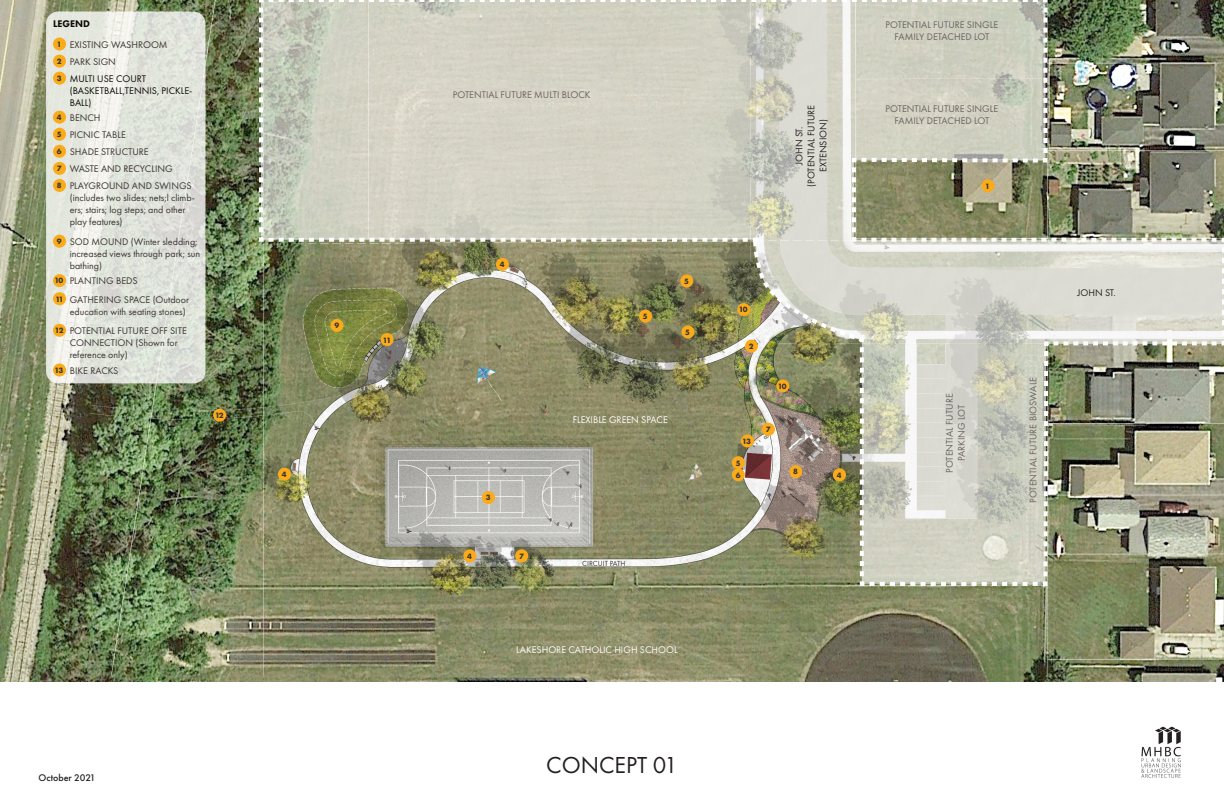
<style>
.page{position:relative;width:1224px;height:792px;background:#fff}
.page>*{position:absolute;margin:0;border:0;box-sizing:border-box;transform-origin:0 0}
.t1{font:24px "Futura PT";color:#231f20}
.t2{font:10px/12px "Futura PT";color:#3b3532}
.t3{font:10px/12px "Futura PT";color:#6b6360;text-align:center}
.t4{font:10px "Futura PT";color:#fff}
.t5{font:10px/12px "Futura PT";color:#0c0806}
.t6{font:10px/12px "Futura PT";color:#231f20;text-align:center}
.t7{font:500 10px "Futura PT";color:#231f20}
.t8{font:800 10px "Futura PT";color:#0c0806}
.t9{font:700 8px "Futura PT";letter-spacing:-.11em;color:#3b3532}
.t10{font:7.6px "Futura PT";color:#3b3532}
</style>
<div class="page">
<img style="left:1141px;top:726px;width:40px;height:52px">
<img style="left:0;top:0;width:1224px;height:682px">
<svg style="left:46px;top:12px;width:159px;height:371px;background:#e2e5dd"></svg>
<div style="left:53px;top:37px;width:13px;height:14px;background:#faab1a;border-radius:50%"></div>
<div style="left:53px;top:55px;width:13px;height:13px;background:#faab1a;border-radius:50%"></div>
<div style="left:53px;top:72px;width:13px;height:13px;background:#faab1a;border-radius:50%"></div>
<div style="left:53px;top:111px;width:13px;height:13px;background:#faab1a;border-radius:50%"></div>
<div style="left:53px;top:128px;width:13px;height:13px;background:#faab1a;border-radius:50%"></div>
<div style="left:53px;top:145px;width:13px;height:13px;background:#faab1a;border-radius:50%"></div>
<div style="left:53px;top:162px;width:13px;height:13px;background:#faab1a;border-radius:50%"></div>
<div style="left:53px;top:235px;width:13px;height:13px;background:#faab1a;border-radius:50%"></div>
<div style="left:53px;top:292px;width:13px;height:13px;background:#faab1a;border-radius:50%"></div>
<div style="left:53px;top:324px;width:13px;height:13px;background:#faab1a;border-radius:50%"></div>
<div style="left:53px;top:363px;width:13px;height:14px;background:#faab1a;border-radius:50%"></div>
<div style="left:213px;top:409px;width:13px;height:13px;background:#faab1a;border-radius:50%"></div>
<div style="left:53px;top:274px;width:13px;height:13px;background:#faab1a;border-radius:50%"></div>
<div style="left:53px;top:179px;width:13px;height:13px;background:#faab1a;border-radius:50%"></div>
<img style="left:257px;top:0;width:967px;height:588px">
<p class="t8" style="left:53px;top:18px;width:38px">LEGEND</p>
<p class="t2" style="left:70px;top:56px;width:48px">PARK SIGN</p>
<p class="t5" style="left:70px;top:73px;width:78px">MULTI USE COURT</p>
<p class="t5" style="left:70px;top:85px;width:124px">(BASKETBALL,TENNIS, PICKLE-<br>BALL)</p>
<p class="t2" style="left:70px;top:112px;width:32px">BENCH</p>
<p class="t2" style="left:70px;top:129px;width:58px">PICNIC TABLE</p>
<p class="t2" style="left:70px;top:146px;width:81px">SHADE STRUCTURE</p>
<p class="t2" style="left:70px;top:163px;width:104px">WASTE AND RECYCLING</p>
<p class="t2" style="left:70px;top:38px;width:99px">EXISTING WASHROOM</p>
<p class="t9" style="left:57px;top:39px;width:6px">1</p>
<p class="t9" style="left:57px;top:56px;width:6px">2</p>
<p class="t9" style="left:57px;top:73px;width:6px">3</p>
<p class="t9" style="left:57px;top:112px;width:6px">4</p>
<p class="t9" style="left:57px;top:129px;width:6px">5</p>
<p class="t9" style="left:57px;top:146px;width:6px">6</p>
<p class="t9" style="left:57px;top:163px;width:6px">7</p>
<p class="t9" style="left:57px;top:180px;width:6px">8</p>
<p class="t2" style="left:70px;top:180px;width:127px">PLAYGROUND AND SWINGS (includes two slides; nets;l climb&shy;ers; stairs; log steps; and other play features)</p>
<p class="t2" style="left:70px;top:236px;width:132px">SOD MOUND (Winter sledding; increased views through park; sun bathing)</p>
<p class="t2" style="left:70px;top:293px;width:121px">GATHERING SPACE (Outdoor education with seating stones)</p>
<p class="t2" style="left:70px;top:325px;width:119px">POTENTIAL FUTURE OFF SITE<br>CONNECTION (Shown for reference only)</p>
<p class="t2" style="left:70px;top:364px;width:50px">BIKE RACKS</p>
<p class="t9" style="left:57px;top:236px;width:6px">9</p>
<p class="t2" style="left:70px;top:275px;width:69px">PLANTING BEDS</p>
<p class="t9" style="left:54px;top:276px;width:10px">10</p>
<p class="t9" style="left:55px;top:294px;width:10px">11</p>
<p class="t9" style="left:55px;top:326px;width:10px">12</p>
<p class="t9" style="left:54px;top:365px;width:10px">13</p>
<p class="t9" style="left:215px;top:410px;width:10px">12</p>
<p class="t9" style="left:334px;top:320px;width:6px">9</p>
<p class="t9" style="left:383px;top:335px;width:10px">11</p>
<p class="t9" style="left:282px;top:469px;width:6px">4</p>
<p class="t7" style="left:39px;top:771px;width:58px">October 2021</p>
<p class="t3" style="left:453px;top:88px;width:139px">POTENTIAL FUTURE MULTI BLOCK</p>
<p class="t9" style="left:500px;top:259px;width:6px">4</p>
<p class="t9" style="left:643px;top:311px;width:6px">5</p>
<p class="t9" style="left:684px;top:276px;width:6px">5</p>
<p class="t9" style="left:685px;top:327px;width:6px">5</p>
<p class="t9" style="left:486px;top:493px;width:6px">3</p>
<p class="t9" style="left:467px;top:551px;width:6px">4</p>
<p class="t9" style="left:519px;top:551px;width:6px">7</p>
<p class="t4" style="left:573px;top:414px;width:97px">FLEXIBLE GREEN SPACE</p>
<p class="t10" style="left:582px;top:559px;width:45px">CIRCUIT PATH</p>
<p class="t4" style="left:516px;top:643px;width:163px">LAKESHORE CATHOLIC HIGH SCHOOL</p>
<p class="t1" style="left:546px;top:751px;width:133px">CONCEPT 01</p>
<p class="t6" style="left:805px;top:187px;width:84px;rotate:-90deg">(POTENTIAL FUTURE<br>EXTENSION)</p>
<p class="t6" style="left:793px;top:165px;width:40px;rotate:-90deg">JOHN ST.</p>
<p class="t9" style="left:739px;top:305px;width:10px">10</p>
<p class="t9" style="left:749px;top:341px;width:6px">2</p>
<p class="t9" style="left:778px;top:381px;width:10px">10</p>
<p class="t9" style="left:742px;top:436px;width:10px">13</p>
<p class="t9" style="left:736px;top:458px;width:6px">5</p>
<p class="t9" style="left:736px;top:470px;width:6px">6</p>
<p class="t9" style="left:766px;top:424px;width:6px">7</p>
<p class="t9" style="left:793px;top:467px;width:6px">8</p>
<p class="t9" style="left:837px;top:470px;width:6px">4</p>
<p class="t3" style="left:886px;top:18px;width:114px">POTENTIAL FUTURE SINGLE<br>FAMILY DETACHED LOT</p>
<p class="t3" style="left:886px;top:103px;width:114px">POTENTIAL FUTURE SINGLE<br>FAMILY DETACHED LOT</p>
<p class="t9" style="left:985px;top:181px;width:6px">1</p>
<p class="t3" style="left:943px;top:473px;width:81px;rotate:-90deg">POTENTIAL FUTURE<br>PARKING LOT</p>
<p class="t3" style="left:1027px;top:503px;width:127px;rotate:-90deg">POTENTIAL FUTURE BIOSWALE</p>
<p class="t6" style="left:1078px;top:286px;width:40px">JOHN ST.</p>
</div>
